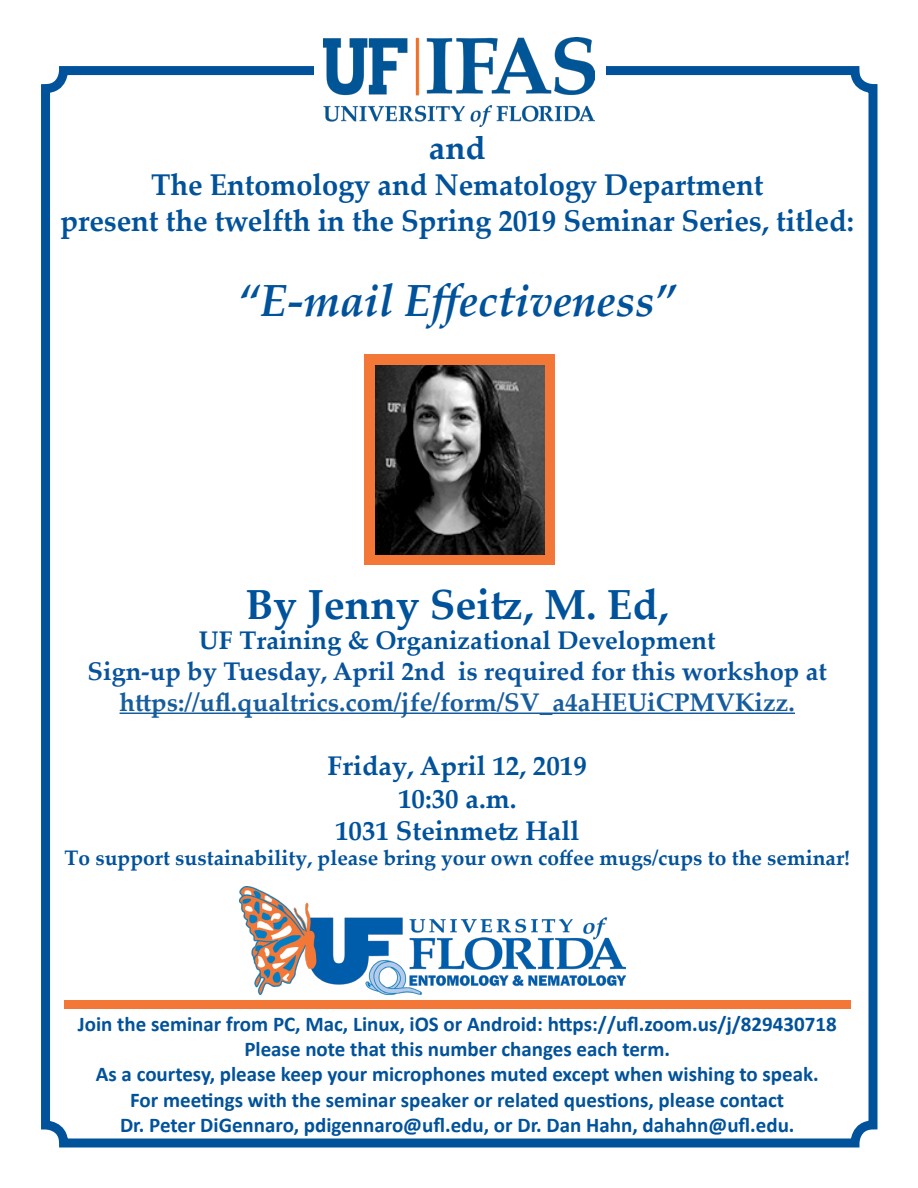
<style>
.page{position:relative;width:918px;height:1188px;background:#fff}
.page>*{position:absolute;margin:0;border:0;box-sizing:border-box;transform-origin:0 0}
.t1{font:italic 700 45px "Palatino Linotype";color:#00529b}
.t2{font:700 42px "Palatino Linotype";color:#00529b}
.t3{font:700 33px "Palatino Linotype";color:#00529b}
.t4{font:700 30px "Palatino Linotype";letter-spacing:-.005em;color:#00529b}
.t5{font:700 27px/32.4px "Palatino Linotype";color:#00529b;text-align:center}
.t6{font:700 25.5px "Palatino Linotype";color:#175d9e}
.t7{font:700 25.5px "Palatino Linotype";color:#09539c}
.t8{font:700 25.5px "Palatino Linotype";color:#00529b}
.t9{font:700 21px "Calibri";color:#00529b}
.t10{font:700 21px "Palatino Linotype";color:#00529b}
</style>
<div class="page">
<div style="left:41px;top:66px;width:837px;height:1082px;border:9px solid #00529b;border-radius:18px"></div>
<hr style="left:120px;top:713px;width:675px;height:1px;background:#175d9e">
<div style="left:314px;top:30px;width:291px;height:106px;background:#fff"></div>
<img style="left:323px;top:37px;width:271px;height:90px">
<img style="left:240px;top:887px;width:385px;height:108px">
<div style="left:65px;top:1000px;width:786px;height:9px;background:#f37736"></div>
<div style="left:365px;top:354px;width:190px;height:211px;background:#f37736"></div>
<img style="left:376px;top:365px;width:168px;height:189px">
<p class="t3" style="left:429px;top:124px;width:58px">and</p>
<p class="t4" style="left:151px;top:163px;width:614px">The Entomology and Nematology Department</p>
<p class="t4" style="left:61px;top:199px;width:795px">present the twelfth in the Spring 2019 Seminar Series, titled:</p>
<p class="t1" style="left:238px;top:269px;width:440px">“E-mail Effectiveness”</p>
<p class="t2" style="left:246px;top:575px;width:424px">By Jenny Seitz, M. Ed,</p>
<p class="t8" style="left:199px;top:623px;width:518px">UF Training &amp; Organizational Development</p>
<p class="t7" style="left:87px;top:653px;width:741px">Sign-up by Tuesday, April 2nd is required for this workshop at</p>
<p class="t6" style="left:120px;top:684px;width:677px">https://ufl.qualtrics.com/jfe/form/SV_a4aHEUiCPMVKizz.</p>
<p class="t5" style="left:328px;top:749px;width:261px">Friday, April 12, 2019<br>10:30 a.m.</p>
<p class="t5" style="left:335px;top:814px;width:246px">1031 Steinmetz Hall</p>
<p class="t10" style="left:64px;top:843px;width:787px">To support sustainability, please bring your own coffee mugs/cups to the seminar!</p>
<p class="t9" style="left:78px;top:1009px;width:761px">Join the seminar from PC, Mac, Linux, iOS or Android: https://ufl.zoom.us/j/829430718</p>
<p class="t9" style="left:244px;top:1034px;width:427px">Please note that this number changes each term.</p>
<p class="t9" style="left:96px;top:1060px;width:725px">As a courtesy, please keep your microphones muted except when wishing to speak.</p>
<p class="t9" style="left:130px;top:1085px;width:656px">For meetings with the seminar speaker or related questions, please contact</p>
<p class="t9" style="left:120px;top:1110px;width:676px">Dr. Peter DiGennaro, pdigennaro@ufl.edu, or Dr. Dan Hahn, dahahn@ufl.edu.</p>
</div>
